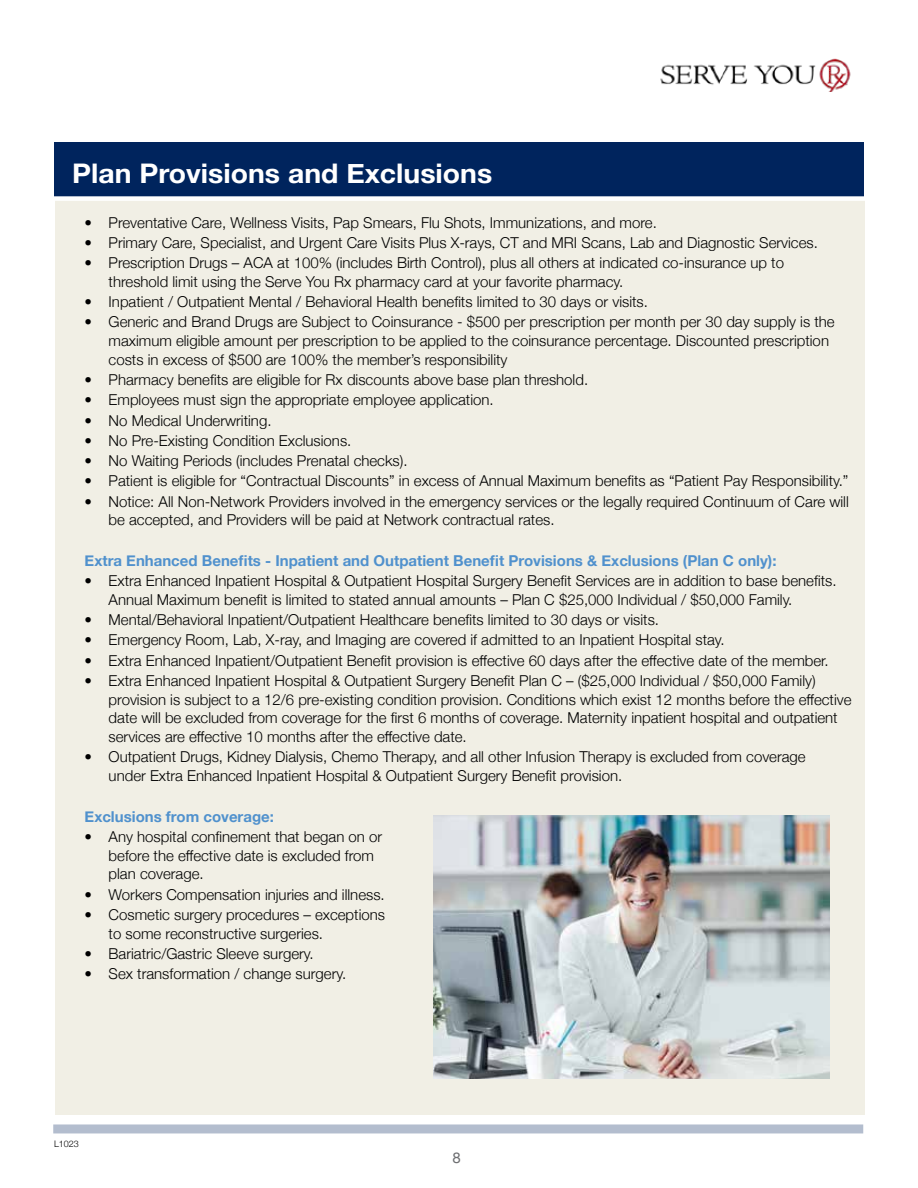
<style>
.page{position:relative;width:918px;height:1188px;background:#fff}
.page>*{position:absolute;margin:0;border:0;box-sizing:border-box;transform-origin:0 0}
.t1{font:700 27px "Helvetica Neue";color:#fff;scale:1.05 1}
.t2{font:300 15px/18.8px "Helvetica Neue";color:#000}
.t3{font:700 15px "Helvetica Neue";color:#5091cd}
.t4{font:15px "Helvetica Neue";color:#6d6e71}
.t5{font:300 9px "Helvetica Neue";color:#000}
</style>
<div class="page">
<div style="left:53px;top:1124px;width:810px;height:9px;background:#b3bdce"></div>
<img style="left:660px;top:59px;width:191px;height:33px">
<div style="left:55px;top:198px;width:810px;height:916px;background:#f1efe5"></div>
<div style="left:54px;top:142px;width:810px;height:56px;background:#00245d"></div>
<div style="left:38px;top:196px;width:843px;height:5px;background:#fff"></div>
<img style="left:434px;top:816px;width:395px;height:263px">
<h1 class="t1" style="left:72px;top:152px;width:401px">Plan Provisions and Exclusions</h1>
<p class="t2" style="left:85px;top:212px;width:574px">• Preventative Care, Wellness Visits, Pap Smears, Flu Shots, Immunizations, and more.</p>
<p class="t2" style="left:85px;top:232px;width:735px">• Primary Care, Specialist, and Urgent Care Visits Plus X-rays, CT and MRI Scans, Lab and Diagnostic Services.</p>
<p class="t2" style="left:109px;top:252px;width:677px;text-indent:-24px">• Prescription Drugs – ACA at 100% (includes Birth Control), plus all others at indicated co-insurance up to threshold limit using the Serve You Rx pharmacy card at your favorite pharmacy.</p>
<p class="t2" style="left:85px;top:291px;width:565px">• Inpatient / Outpatient Mental / Behavioral Health benefits limited to 30 days or visits.</p>
<p class="t2" style="left:109px;top:311px;width:728px;text-indent:-24px">• Generic and Brand Drugs are Subject to Coinsurance - $500 per prescription per month per 30 day supply is the maximum eligible amount per prescription to be applied to the coinsurance percentage. Discounted prescription costs in excess of $500 are 100% the member’s responsibility</p>
<p class="t2" style="left:85px;top:369px;width:505px">• Pharmacy benefits are eligible for Rx discounts above base plan threshold.</p>
<p class="t2" style="left:85px;top:389px;width:411px">• Employees must sign the appropriate employee application.</p>
<p class="t2" style="left:85px;top:410px;width:188px">• No Medical Underwriting.</p>
<p class="t2" style="left:85px;top:430px;width:268px">• No Pre-Existing Condition Exclusions.</p>
<p class="t2" style="left:85px;top:450px;width:324px">• No Waiting Periods (includes Prenatal checks).</p>
<p class="t2" style="left:85px;top:470px;width:765px">• Patient is eligible for “Contractual Discounts” in excess of Annual Maximum benefits as “Patient Pay Responsibility.”</p>
<p class="t2" style="left:109px;top:491px;width:742px;text-indent:-24px">• Notice: All Non-Network Providers involved in the emergency services or the legally required Continuum of Care will be accepted, and Providers will be paid at Network contractual rates.</p>
<p class="t3" style="left:85px;top:549px;width:693px">Extra Enhanced Benefits - Inpatient and Outpatient Benefit Provisions &amp; Exclusions (Plan C only):</p>
<p class="t2" style="left:109px;top:570px;width:729px;text-indent:-24px">• Extra Enhanced Inpatient Hospital &amp; Outpatient Hospital Surgery Benefit Services are in addition to base benefits.<br>Annual Maximum benefit is limited to stated annual amounts – Plan C $25,000 Individual / $50,000 Family.</p>
<p class="t2" style="left:85px;top:609px;width:576px">• Mental/Behavioral Inpatient/Outpatient Healthcare benefits limited to 30 days or visits.</p>
<p class="t2" style="left:85px;top:629px;width:642px">• Emergency Room, Lab, X-ray, and Imaging are covered if admitted to an Inpatient Hospital stay.</p>
<p class="t2" style="left:85px;top:650px;width:746px">• Extra Enhanced Inpatient/Outpatient Benefit provision is effective 60 days after the effective date of the member.</p>
<p class="t2" style="left:109px;top:670px;width:744px;text-indent:-24px">• Extra Enhanced Inpatient Hospital &amp; Outpatient Surgery Benefit Plan C – ($25,000 Individual / $50,000 Family) provision is subject to a 12/6 pre-existing condition provision. Conditions which exist 12 months before the effective date will be excluded from coverage for the first 6 months of coverage. Maternity inpatient hospital and outpatient services are effective 10 months after the effective date.</p>
<p class="t2" style="left:109px;top:746px;width:699px;text-indent:-24px">• Outpatient Drugs, Kidney Dialysis, Chemo Therapy, and all other Infusion Therapy is excluded from coverage under Extra Enhanced Inpatient Hospital &amp; Outpatient Surgery Benefit provision.</p>
<p class="t3" style="left:85px;top:804px;width:191px">Exclusions from coverage:</p>
<p class="t2" style="left:109px;top:826px;width:275px;text-indent:-24px">• Any hospital confinement that began on or before the effective date is excluded from plan coverage.</p>
<p class="t2" style="left:85px;top:884px;width:302px">• Workers Compensation injuries and illness.</p>
<p class="t2" style="left:109px;top:904px;width:278px;text-indent:-24px">• Cosmetic surgery procedures – exceptions to some reconstructive surgeries.</p>
<p class="t2" style="left:85px;top:943px;width:231px">• Bariatric/Gastric Sleeve surgery.</p>
<p class="t2" style="left:85px;top:963px;width:263px">• Sex transformation / change surgery.</p>
<p class="t5" style="left:54px;top:1137px;width:26px">L1023</p>
<p class="t4" style="left:453px;top:1147px;width:10px">8</p>
</div>
